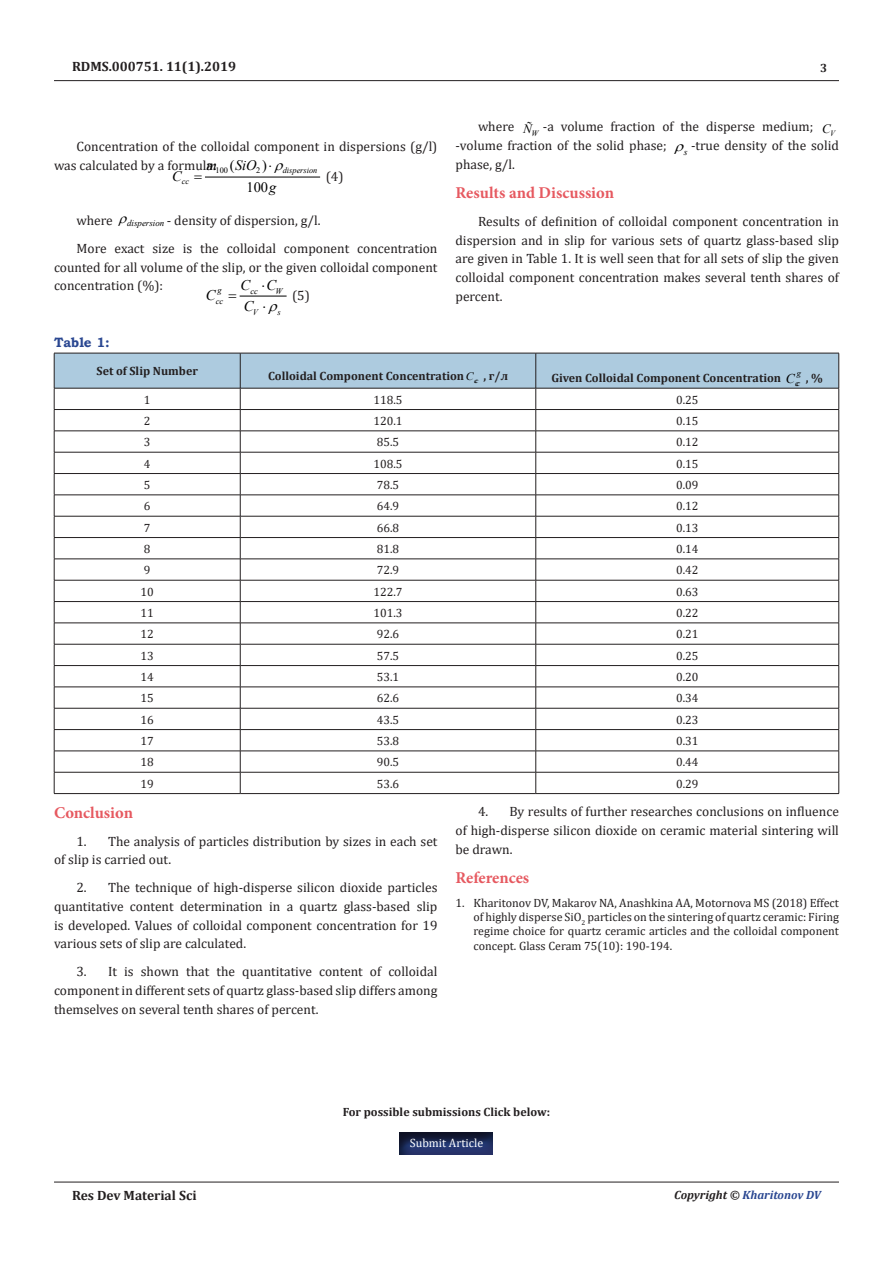
<style>
.page{position:relative;width:893px;height:1263px;background:#fff}
.page>*{position:absolute;margin:0;border:0;box-sizing:border-box;transform-origin:0 0}
.List_Paragraph{font:700 16.5px "Minion Pro";color:#e65960}
.t1{font:italic 14.7px "Times New Roman";color:#000}
.t2{font:14.4px/22.2px "Times New Roman";color:#000;text-align:right}
.t3{font:italic 14.4px "Times New Roman";color:#000}
.t4{font:13.5px/18.8px "Cambria";color:#231f20;text-align:justify}
.t5{font:700 13.5px "Cambria";color:#231f20}
.t6{font:700 13.5px "Bookman Old Style";color:#2a4791}
.t7{font:italic 12.75px "Times New Roman";color:#000}
.t8{font:12px/14.4px "Cambria";color:#231f20;text-align:justify}
.t9{font:700 12px "Cambria";color:#231f20}
.t10{font:italic 700 12px "Cambria";color:#2a4791}
.t11{font:12px "Cambria";color:#fff}
.t12{font:italic 9.15px "Times New Roman";color:#000;scale:1.07 1}
.t13{font:italic 8.85px "Times New Roman";color:#000}
.t14{font:italic 8.55px/9.4px "Times New Roman";color:#000;text-align:right}
.t15{font:italic 8.4px "Times New Roman";color:#000}
.t16{font:8.4px "Times New Roman";color:#000}
.t17{font:italic 7.2px "Times New Roman";color:#000;scale:1.05 1}
.s1{font-style:italic}
.s2{color:#231f20}
</style>
<div class="page">
<hr style="left:54px;top:80px;width:785px;height:1px;background:#231f20">
<hr style="left:54px;top:1182px;width:785px;height:1px;background:#231f20">
<div style="left:399px;top:1129px;width:96px;height:26px;background:#231f20;opacity:.75"></div>
<hr style="left:205px;top:177px;width:115px;height:1px;background:#000">
<hr style="left:240px;top:296px;width:46px;height:1px;background:#000">
<svg style="left:54px;top:353px;width:785px;height:440px"></svg>
<hr style="left:54px;top:793px;width:186px;height:1px;background:#231f20">
<hr style="left:240px;top:793px;width:296px;height:1px;background:#231f20">
<hr style="left:536px;top:793px;width:303px;height:1px;background:#231f20">
<svg style="left:262px;top:295px;width:16px;height:2px"></svg>
<p class="t5" style="left:72px;top:57px;width:166px">RDMS.000751. 11(1).2019</p>
<p class="t9" style="left:820px;top:60px;width:9px">3</p>
<p class="t4" style="left:54px;top:137px;width:385px;text-indent:22px">Concentration of the colloidal component in dispersions (g/l) was calculated by a formula:</p>
<p class="t2" style="left:230px;top:153px;width:48px">(<span class="s1">SiO</span> )⋅<br>100<span class="s1">g</span></p>
<p class="t15" style="left:283px;top:165px;width:36px">dispersion</p>
<p class="t3" style="left:206px;top:155px;width:12px">m</p>
<p class="t16" style="left:216px;top:165px;width:14px">100</p>
<p class="t16" style="left:256px;top:165px;width:6px">2</p>
<p class="t3" style="left:172px;top:166px;width:11px">C</p>
<p class="t4" style="left:326px;top:167px;width:19px">(4)</p>
<p class="t15" style="left:182px;top:176px;width:9px">cc</p>
<p class="t4" style="left:76px;top:211px;width:38px">where</p>
<p class="t13" style="left:127px;top:217px;width:39px">dispersion</p>
<p class="t4" style="left:167px;top:211px;width:155px">- density of dispersion, g/l.</p>
<p class="t4" style="left:54px;top:239px;width:385px;text-indent:22px">More exact size is the colloidal component concentration counted for all volume of the slip, or the given colloidal component concentration (%):</p>
<p class="t14" style="left:217px;top:285px;width:6px">g</p>
<p class="t14" style="left:250px;top:286px;width:9px">cc</p>
<p class="t14" style="left:276px;top:286px;width:9px">W</p>
<p class="t14" style="left:216px;top:296px;width:9px">cc</p>
<p class="t14" style="left:253px;top:307px;width:7px">V</p>
<p class="t14" style="left:277px;top:307px;width:5px">s</p>
<p class="t1" style="left:241px;top:275px;width:37px">C C</p>
<p class="t1" style="left:206px;top:285px;width:11px">C</p>
<p class="t4" style="left:292px;top:286px;width:19px">(5)</p>
<p class="t1" style="left:244px;top:296px;width:11px">C</p>
<p class="t4" style="left:478px;top:117px;width:38px">where</p>
<p class="t7" style="left:523px;top:120px;width:17px">Ñ<sub>W</sub></p>
<p class="t4" style="left:543px;top:117px;width:272px">-a volume fraction of the disperse medium;</p>
<p class="t7" style="left:822px;top:120px;width:15px">C<sub>V</sub></p>
<p class="t4" style="left:455px;top:136px;width:213px">-volume fraction of the solid phase;</p>
<p class="t12" style="left:684px;top:145px;width:5px">s</p>
<p class="t4" style="left:691px;top:136px;width:149px">-true density of the solid</p>
<p class="t4" style="left:455px;top:155px;width:61px">phase, g/l.</p>
<p class="List_Paragraph" style="left:455px;top:181px;width:160px">Results and Discussion</p>
<p class="t4" style="left:455px;top:212px;width:385px;text-indent:22px">Results of definition of colloidal component concentration in dispersion and in slip for various sets of quartz glass-based slip are given in Table 1. It is well seen that for all sets of slip the given colloidal component concentration makes several tenth shares of percent.</p>
<p class="t6" style="left:54px;top:332px;width:57px">Table 1:</p>
<p class="t9" style="left:96px;top:363px;width:103px">Set of Slip Number</p>
<p class="t9" style="left:268px;top:367px;width:198px">Colloidal Component Concentration</p>
<p class="t17" style="left:466px;top:376px;width:13px"><sup>C</sup> cc</p>
<p class="t9" style="left:483px;top:367px;width:26px">, г/л</p>
<p class="t9" style="left:552px;top:370px;width:231px">Given Colloidal Component Concentration</p>
<p class="t14" style="left:786px;top:369px;width:17px">g<br><sup>C</sup> cc</p>
<p class="t9" style="left:806px;top:370px;width:19px">, %</p>
<p class="t8" style="left:144px;top:392px;width:8px">1</p>
<p class="t8" style="left:373px;top:392px;width:31px">118.5</p>
<p class="t8" style="left:676px;top:392px;width:24px">0.25</p>
<p class="t8" style="left:144px;top:413px;width:8px">2</p>
<p class="t8" style="left:373px;top:413px;width:31px">120.1</p>
<p class="t8" style="left:676px;top:413px;width:24px">0.15</p>
<p class="t8" style="left:144px;top:435px;width:8px">3</p>
<p class="t8" style="left:377px;top:435px;width:24px">85.5</p>
<p class="t8" style="left:676px;top:435px;width:24px">0.12</p>
<p class="t8" style="left:144px;top:456px;width:8px">4</p>
<p class="t8" style="left:373px;top:456px;width:31px">108.5</p>
<p class="t8" style="left:676px;top:456px;width:24px">0.15</p>
<p class="t8" style="left:144px;top:477px;width:8px">5</p>
<p class="t8" style="left:377px;top:477px;width:24px">78.5</p>
<p class="t8" style="left:676px;top:477px;width:24px">0.09</p>
<p class="t8" style="left:144px;top:499px;width:8px">6</p>
<p class="t8" style="left:377px;top:499px;width:24px">64.9</p>
<p class="t8" style="left:676px;top:499px;width:24px">0.12</p>
<p class="t8" style="left:144px;top:520px;width:8px">7</p>
<p class="t8" style="left:377px;top:520px;width:24px">66.8</p>
<p class="t8" style="left:676px;top:520px;width:24px">0.13</p>
<p class="t8" style="left:144px;top:541px;width:8px">8</p>
<p class="t8" style="left:377px;top:541px;width:24px">81.8</p>
<p class="t8" style="left:676px;top:541px;width:24px">0.14</p>
<p class="t8" style="left:144px;top:563px;width:8px">9</p>
<p class="t8" style="left:377px;top:563px;width:24px">72.9</p>
<p class="t8" style="left:676px;top:563px;width:24px">0.42</p>
<p class="t8" style="left:141px;top:584px;width:15px">10</p>
<p class="t8" style="left:373px;top:584px;width:31px">122.7</p>
<p class="t8" style="left:676px;top:584px;width:24px">0.63</p>
<p class="t8" style="left:141px;top:605px;width:15px">11</p>
<p class="t8" style="left:373px;top:605px;width:31px">101.3</p>
<p class="t8" style="left:676px;top:605px;width:24px">0.22</p>
<p class="t8" style="left:141px;top:627px;width:15px">12</p>
<p class="t8" style="left:377px;top:627px;width:24px">92.6</p>
<p class="t8" style="left:676px;top:627px;width:24px">0.21</p>
<p class="t8" style="left:141px;top:648px;width:15px">13</p>
<p class="t8" style="left:377px;top:648px;width:24px">57.5</p>
<p class="t8" style="left:676px;top:648px;width:24px">0.25</p>
<p class="t8" style="left:141px;top:669px;width:15px">14</p>
<p class="t8" style="left:377px;top:669px;width:24px">53.1</p>
<p class="t8" style="left:676px;top:669px;width:24px">0.20</p>
<p class="t8" style="left:141px;top:691px;width:15px">15</p>
<p class="t8" style="left:377px;top:691px;width:24px">62.6</p>
<p class="t8" style="left:676px;top:691px;width:24px">0.34</p>
<p class="t8" style="left:141px;top:712px;width:15px">16</p>
<p class="t8" style="left:377px;top:712px;width:24px">43.5</p>
<p class="t8" style="left:676px;top:712px;width:24px">0.23</p>
<p class="t8" style="left:141px;top:733px;width:15px">17</p>
<p class="t8" style="left:377px;top:733px;width:24px">53.8</p>
<p class="t8" style="left:676px;top:733px;width:24px">0.31</p>
<p class="t8" style="left:141px;top:755px;width:15px">18</p>
<p class="t8" style="left:377px;top:755px;width:24px">90.5</p>
<p class="t8" style="left:676px;top:755px;width:24px">0.44</p>
<p class="t8" style="left:141px;top:776px;width:15px">19</p>
<p class="t8" style="left:377px;top:776px;width:24px">53.6</p>
<p class="t8" style="left:676px;top:776px;width:24px">0.29</p>
<p class="List_Paragraph" style="left:54px;top:801px;width:81px">Conclusion</p>
<p class="t4" style="left:54px;top:831px;width:385px;text-indent:22px">1. The analysis of particles distribution by sizes in each set of slip is carried out.</p>
<p class="t4" style="left:54px;top:878px;width:385px;text-indent:22px">2. The technique of high-disperse silicon dioxide particles quantitative content determination in a quartz glass-based slip is developed. Values of colloidal component concentration for 19 various sets of slip are calculated.</p>
<p class="t4" style="left:54px;top:962px;width:385px;text-indent:22px">3. It is shown that the quantitative content of colloidal component in different sets of quartz glass-based slip differs among themselves on several tenth shares of percent.</p>
<p class="t4" style="left:455px;top:802px;width:385px;text-indent:22px">4. By results of further researches conclusions on influence of high-disperse silicon dioxide on ceramic material sintering will be drawn.</p>
<p class="List_Paragraph" style="left:455px;top:866px;width:75px">References</p>
<p class="t8" style="left:473px;top:895px;width:367px;text-indent:-18px">1. Kharitonov DV, Makarov NA, Anashkina AA, Motornova MS (2018) Effect of highly disperse SiO<sub>2</sub> particles on the sintering of quartz ceramic: Firing regime choice for quartz ceramic articles and the colloidal component concept. Glass Ceram 75(10): 190-194.</p>
<p class="t9" style="left:343px;top:1103px;width:209px">For possible submissions Click below:</p>
<p class="t11" style="left:410px;top:1136px;width:75px">Submit Article</p>
<p class="t5" style="left:72px;top:1185px;width:126px">Res Dev Material Sci</p>
<p class="t10" style="left:674px;top:1186px;width:148px"><span class="s2">Copyright ©</span> Kharitonov DV</p>
</div>
